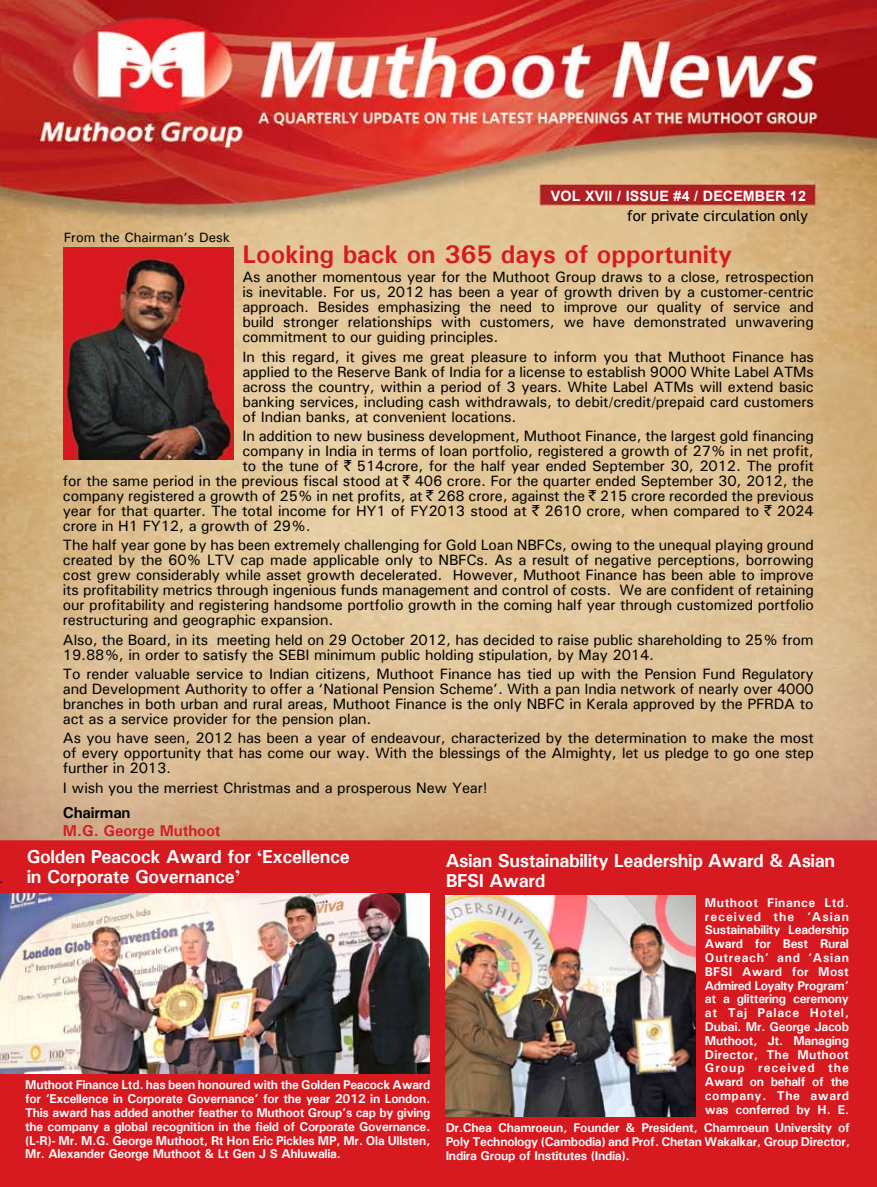
<style>
.page{position:relative;width:877px;height:1187px;background:#fff}
.page>*{position:absolute;margin:0;border:0;box-sizing:border-box;transform-origin:0 0}
.t1{font:700 25.5px "Univers";color:#d71920}
.t2{font:700 18.75px/19.5px "Univers";letter-spacing:-.02em;color:#fff}
.t3{font:700 15.75px "Univers";letter-spacing:-.01em;color:#d71920}
.t4{font:700 15.75px "Univers";letter-spacing:-.01em;color:#000}
.t5{font:500 15px/15px "Univers";letter-spacing:-.01em;color:#000;text-align:justify}
.t6{font:15px "Trebuchet MS";color:#000}
.t7{font:700 14.25px "Arial";letter-spacing:.01em;color:#fff}
.t8{font:500 13.5px "Univers";color:#000}
.t9{font:700 12.75px/13.8px "Univers";letter-spacing:-.02em;color:#fff;text-align:justify}
.t10{font:500 12.75px "Univers";color:#000}
.s1{font-family:"Rupee Foradian";font-weight:400}
.s2{font-family:"Times New Roman"}
</style>
<div class="page">
<img style="left:0;top:0;width:877px;height:840px">
<img style="left:63px;top:247px;width:171px;height:212px">
<div style="left:0;top:874px;width:877px;height:312px;background:#d71920"></div>
<img style="left:0;top:893px;width:430px;height:180px">
<img style="left:446px;top:895px;width:249px;height:220px">
<div style="left:0;top:840px;width:877px;height:40px;background:#d71920"></div>
<p class="t10" style="left:0;top:870px;width:6px">.</p>
<p class="t8" style="left:64px;top:229px;width:168px">From the Chairman’s Desk</p>
<p class="t7" style="left:551px;top:186px;width:256px">VOL XVII / ISSUE #4 / DECEMBER 12</p>
<p class="t6" style="left:627px;top:207px;width:182px">for private circulation only</p>
<h1 class="t1" style="left:242px;top:238px;width:491px">Looking back on 365 days of opportunity</h1>
<p class="t5" style="left:242px;top:269px;width:573px">As another momentous year for the Muthoot Group draws to a close, retrospection is inevitable. For us, 2012 has been a year of growth driven by a customer-centric approach. Besides emphasizing the need to improve our quality of service and build stronger relationships with customers, we have demonstrated unwavering commitment to our guiding principles.</p>
<p class="t5" style="left:242px;top:349px;width:573px">In this regard, it gives me great pleasure to inform you that Muthoot Finance has applied to the Reserve Bank of India for a license to establish 9000 White Label ATMs across the country, within a period of 3 years. White Label ATMs will extend basic banking services, including cash withdrawals, to debit/credit/prepaid card customers of Indian banks, at convenient locations.</p>
<p class="t5" style="left:242px;top:428px;width:573px">In addition to new business development, Muthoot Finance, the largest gold financing</p>
<p class="t5" style="left:242px;top:443px;width:573px">company in India in terms of loan portfolio, registered a growth of 27% in net profit,</p>
<p class="t5" style="left:242px;top:458px;width:573px">to the tune of <span class="s1">`</span> 514crore, for the half year ended September 30, 2012. The profit</p>
<p class="t5" style="left:63px;top:473px;width:752px">for the same period in the previous fiscal stood at <span class="s1">`</span> 406 crore. For the quarter ended September 30, 2012, the</p>
<p class="t5" style="left:63px;top:488px;width:752px">company registered a growth of 25% in net profits, at <span class="s1">`</span> 268 crore, against the <span class="s1">`</span> 215 crore recorded the previous</p>
<p class="t5" style="left:63px;top:503px;width:752px">year for that quarter. The total income for HY1 of FY2013 stood at <span class="s1">`</span> 2610 crore, when compared to <span class="s1">`</span> 2024</p>
<p class="t5" style="left:63px;top:518px;width:249px">crore in H1 FY12, a growth of 29%.</p>
<p class="t5" style="left:63px;top:537px;width:752px">The half year gone by has been extremely challenging for Gold Loan NBFCs, owing to the unequal playing ground created by the 60% LTV cap made applicable only to NBFCs. As a result of negative perceptions, borrowing cost grew considerably while asset growth decelerated. However, Muthoot Finance has been able to improve its profitability metrics through ingenious funds management and control of costs. We are confident of retaining our profitability and registering handsome portfolio growth in the coming half year through customized portfolio restructuring and geographic expansion.</p>
<p class="t5" style="left:63px;top:631px;width:752px">Also, the Board, in its meeting held on 29 October 2012, has decided to raise public shareholding to 25% from<br>19.88%, in order to satisfy the SEBI minimum public holding stipulation, by May 2014.</p>
<p class="t5" style="left:63px;top:666px;width:752px">To render valuable service to Indian citizens, Muthoot Finance has tied up with the Pension Fund Regulatory and Development Authority to offer a ‘National Pension Scheme’. With a pan India network of nearly over 4000 branches in both urban and rural areas, Muthoot Finance is the only NBFC in Kerala approved by the PFRDA to act as a service provider for the pension plan.</p>
<p class="t5" style="left:63px;top:730px;width:752px">As you have seen, 2012 has been a year of endeavour, characterized by the determination to make the most of every opportunity that has come our way. With the blessings of the Almighty, let us pledge to go one step further in 2013.</p>
<p class="t5" style="left:63px;top:780px;width:426px">I wish you the merriest Christmas and a prosperous New Year!</p>
<p class="t4" style="left:63px;top:802px;width:69px">Chairman</p>
<p class="t3" style="left:63px;top:820px;width:159px">M.G. George Muthoot</p>
<p class="t2" style="left:27px;top:846px;width:325px">Golden Peacock Award for <span class="s2">‘</span>Excellence in Corporate Governance<span class="s2">’</span></p>
<p class="t2" style="left:446px;top:850px;width:391px">Asian Sustainability Leadership Award &amp; Asian<br>BFSI Award</p>
<p class="t9" style="left:705px;top:895px;width:146px">Muthoot Finance Ltd. received the ‘Asian Sustainability Leadership Award for Best Rural Outreach’ and ‘Asian BFSI Award for Most Admired Loyalty Program’ at a glittering ceremony at Taj Palace Hotel, Dubai. Mr. George Jacob Muthoot, Jt. Managing Director, The Muthoot Group received the Award on behalf of the company. The award was conferred by H. E.</p>
<p class="t9" style="left:25px;top:1077px;width:406px">Muthoot Finance Ltd. has been honoured with the Golden Peacock Award for ‘Excellence in Corporate Governance’ for the year 2012 in London.<br>This award has added another feather to Muthoot Group’s cap by giving the company a global recognition in the field of Corporate Governance. (L-R)- Mr. M.G. George Muthoot, Rt Hon Eric Pickles MP, Mr. Ola Ullsten, Mr. Alexander George Muthoot &amp; Lt Gen J S Ahluwalia.</p>
<p class="t9" style="left:446px;top:1120px;width:406px">Dr.Chea Chamroeun, Founder &amp; President, Chamroeun University of Poly Technology (Cambodia) and Prof. Chetan Wakalkar, Group Director, Indira Group of Institutes (India).</p>
</div>
